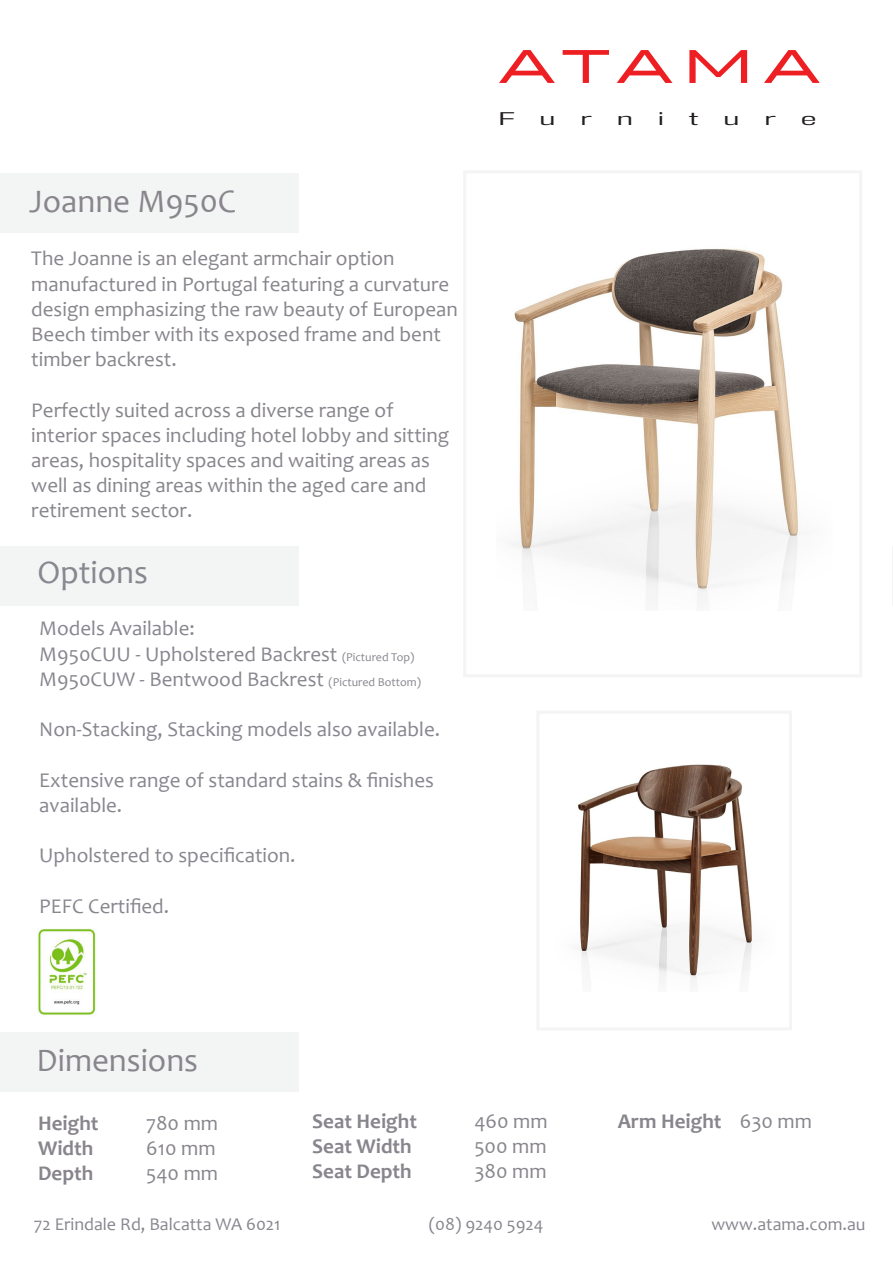
<style>
.page{position:relative;width:893px;height:1263px;background:#fff}
.page>*{position:absolute;margin:0;border:0;box-sizing:border-box;transform-origin:0 0}
.t1{font:500 46.95px "Halogen";letter-spacing:.17em;color:#ee1f23;scale:1.22 1}
.t2{font:33px "Candara";color:#88858c}
.t3{font:33px "Candara";color:#88868e}
.t4{font:21px/25.2px "Candara";color:#88858c}
.t5{font:21px/25.2px "Candara";color:#88868e}
.t6{font:700 21px "Candara";color:#88858c}
.t7{font:18px "Candara";color:#88868e}
.t8{font:16.95px "DDT Bk";color:#231f20;scale:1.6 1}
.s1{font-size:12px}
.s2{font-weight:400}
</style>
<div class="page">
<div style="left:0;top:546px;width:298px;height:59px;background:#f3f4f4"></div>
<div style="left:0;top:1032px;width:299px;height:60px;background:#f3f4f4"></div>
<div style="left:0;top:173px;width:299px;height:59px;background:#f3f4f4"></div>
<div style="left:463px;top:170px;width:399px;height:507px;border:3px solid #f4f4f4"></div>
<img style="left:38px;top:928px;width:59px;height:89px">
<div style="left:536px;top:711px;width:256px;height:319px;border:3px solid #f4f4f4"></div>
<img style="left:513px;top:248px;width:288px;height:353px">
<img style="left:577px;top:764px;width:175px;height:221px">
<hr style="left:892px;top:546px;width:1px;height:59px;background:#f3f4f4">
<hr style="left:892px;top:173px;width:1px;height:59px;background:#f3f4f4">
<p class="t2" style="left:29px;top:180px;width:208px">Joanne M950C</p>
<p class="t4" style="left:31px;top:246px;width:365px">The Joanne is an elegant armchair option</p>
<p class="t4" style="left:31px;top:271px;width:428px">manufactured in Portugal featuring a curvature design emphasizing the raw beauty of European Beech timber with its exposed frame and bent timber backrest.</p>
<p class="t4" style="left:31px;top:397px;width:364px">Perfectly suited across a diverse range of</p>
<p class="t4" style="left:31px;top:422px;width:419px">interior spaces including hotel lobby and sitting</p>
<p class="t4" style="left:31px;top:447px;width:400px">areas, hospitality spaces and waiting areas as well as dining areas within the aged care and retirement sector.</p>
<p class="t3" style="left:38px;top:552px;width:112px">Options</p>
<p class="t5" style="left:39px;top:616px;width:157px">Models Available:</p>
<p class="t5" style="left:39px;top:641px;width:376px">M950CUU - Upholstered Backrest <span class="s1">(Pictured Top)</span></p>
<p class="t5" style="left:39px;top:666px;width:383px">M950CUW - Bentwood Backrest <span class="s1">(Pictured Bottom)</span></p>
<p class="t5" style="left:39px;top:716px;width:402px">Non-Stacking, Stacking models also available.</p>
<p class="t5" style="left:39px;top:767px;width:396px">Extensive range of standard stains &amp; finishes available.</p>
<p class="t5" style="left:39px;top:842px;width:258px">Upholstered to specification.</p>
<p class="t5" style="left:39px;top:893px;width:131px">PEFC Certified.</p>
<p class="t1" style="left:499px;top:38px;width:264px">ATAMA</p>
<p class="t8" style="left:499px;top:108px;width:11px">F</p>
<p class="t8" style="left:540px;top:108px;width:11px">u</p>
<p class="t8" style="left:581px;top:108px;width:8px">r</p>
<p class="t8" style="left:617px;top:108px;width:11px">n</p>
<p class="t8" style="left:658px;top:108px;width:5px">i</p>
<p class="t8" style="left:689px;top:108px;width:7px">t</p>
<p class="t8" style="left:724px;top:108px;width:11px">u</p>
<p class="t8" style="left:765px;top:108px;width:8px">r</p>
<p class="t8" style="left:801px;top:108px;width:11px">e</p>
<p class="t2" style="left:37px;top:1039px;width:163px">Dimensions</p>
<p class="t6" style="left:38px;top:1110px;width:62px">Height</p>
<p class="t4" style="left:146px;top:1110px;width:73px">780 mm</p>
<p class="t6" style="left:38px;top:1135px;width:57px">Width</p>
<p class="t4" style="left:146px;top:1135px;width:71px">610 mm</p>
<p class="t6" style="left:38px;top:1160px;width:57px">Depth</p>
<p class="t4" style="left:146px;top:1160px;width:73px">540 mm</p>
<p class="t6" style="left:312px;top:1108px;width:106px">Seat Height</p>
<p class="t4" style="left:474px;top:1108px;width:75px">460 mm</p>
<p class="t6" style="left:312px;top:1133px;width:101px">Seat Width</p>
<p class="t4" style="left:474px;top:1133px;width:74px">500 mm</p>
<p class="t6" style="left:312px;top:1158px;width:101px">Seat Depth</p>
<p class="t4" style="left:474px;top:1158px;width:74px">380 mm</p>
<p class="t6" style="left:618px;top:1108px;width:196px">Arm Height <span class="s2">630 mm</span></p>
<p class="t7" style="left:34px;top:1213px;width:248px">72 Erindale Rd, Balcatta WA 6021</p>
<p class="t7" style="left:429px;top:1213px;width:116px">(08) 9240 5924</p>
<p class="t7" style="left:711px;top:1213px;width:156px">www.atama.com.au</p>
</div>
